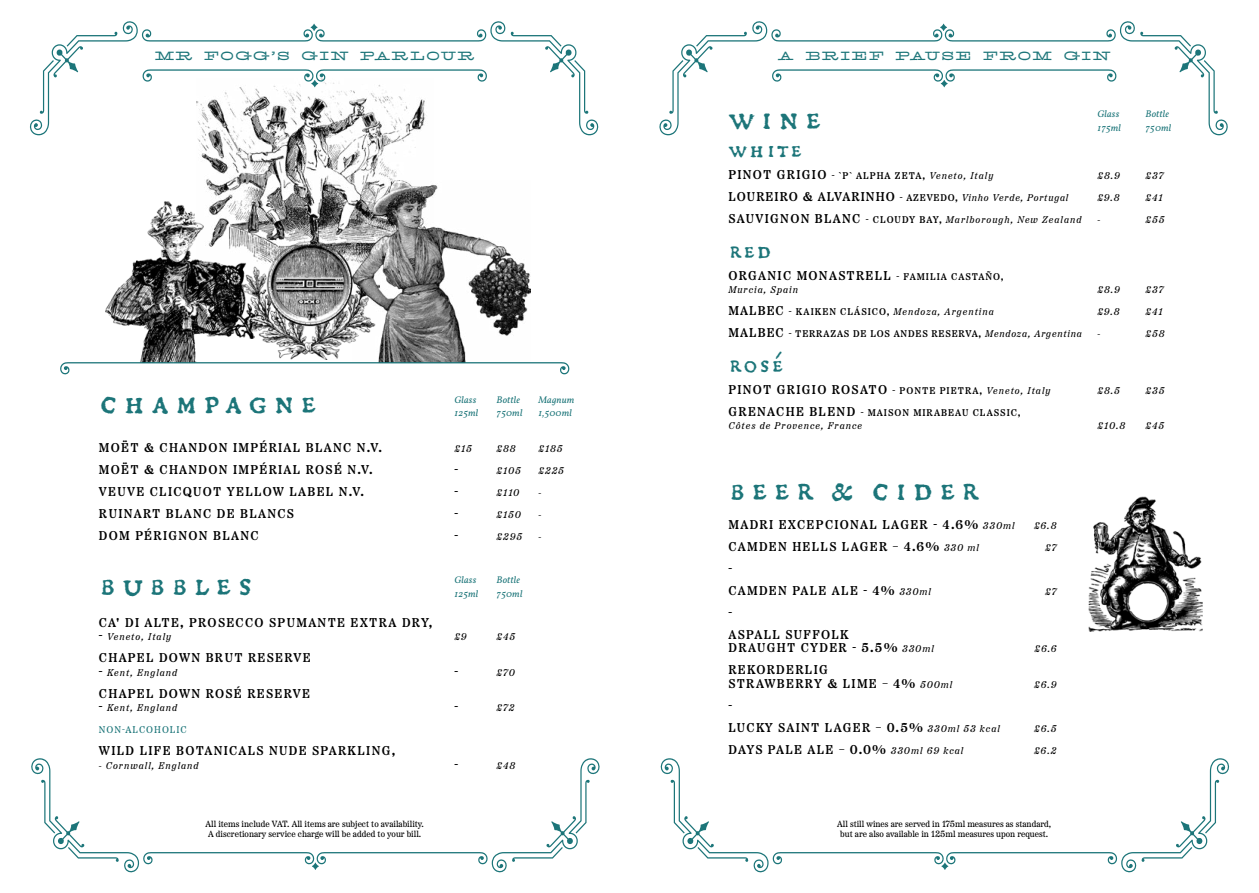
<style>
.page{position:relative;width:1259px;height:893px;background:#fff}
.page>*{position:absolute;margin:0;border:0;box-sizing:border-box;transform-origin:0 0}
.t1{font:40.05px "Gryphius MVB SC";letter-spacing:.105em;color:#1c7579}
.t2{font:28.5px "Gryphius MVB SC";letter-spacing:.02em;color:#1c7579}
.t3{font:15px "Gano Extended WF";letter-spacing:.09em;color:#1c7579}
.t4{font:600 12.75px/22px "Etna";letter-spacing:.1em;color:#000}
.t5{font:italic 9.75px "Etna";letter-spacing:.1em;color:#000}
.t6{font:600 9.75px/13.5px "Etna";letter-spacing:.1em;color:#000}
.t7{font:italic 9.75px "Vollkorn";letter-spacing:.02em;color:#1c7579}
.t8{font:600 9.75px "Etna";letter-spacing:.08em;color:#000}
.t9{font:italic 9.75px "Etna";letter-spacing:.08em;color:#000}
.t10{font:9.75px "Etna";letter-spacing:.1em;color:#1c7579}
.t11{font:9px/10.5px "Etna";color:#000;text-align:center}
.s1{font-weight:600;font-style:normal;font-size:12.75px}
.s2{font-size:12.75px}
.s3{font-weight:400;font-style:italic}
.s4{font-weight:600;font-style:normal}
.s5{font-size:9.75px}
.s6{font-weight:400;font-style:italic;font-size:9.75px}
</style>
<div class="page">
<svg style="left:660px;top:758px;width:569px;height:115px"></svg>
<svg style="left:31px;top:758px;width:569px;height:115px"></svg>
<img style="left:197px;top:135px;width:219px;height:111px">
<img style="left:240px;top:263px;width:1px;height:75px">
<img style="left:241px;top:241px;width:111px;height:119px">
<img style="left:106px;top:201px;width:134px;height:161px">
<img style="left:1088px;top:496px;width:114px;height:135px">
<img style="left:352px;top:180px;width:179px;height:182px">
<svg style="left:30px;top:21px;width:569px;height:114px"></svg>
<svg style="left:659px;top:21px;width:569px;height:114px"></svg>
<svg style="left:60px;top:362px;width:509px;height:13px"></svg>
<p class="t3" style="left:155px;top:48px;width:322px">MR FOGG’S GIN PARLOUR</p>
<p class="t3" style="left:778px;top:48px;width:334px">A BRIEF PAUSE FROM GIN</p>
<h1 class="t1" style="left:99px;top:380px;width:220px">champagne</h1>
<p class="t7" style="left:454px;top:392px;width:23px">Glass</p>
<p class="t7" style="left:496px;top:392px;width:25px">Bottle</p>
<p class="t7" style="left:538px;top:392px;width:37px">Magnum</p>
<p class="t7" style="left:454px;top:406px;width:25px">125ml</p>
<p class="t7" style="left:496px;top:406px;width:27px">750ml</p>
<p class="t7" style="left:538px;top:406px;width:35px">1,500ml</p>
<p class="t4" style="left:99px;top:435px;width:284px">MOËT &amp; CHANDON IMPÉRIAL BLANC N.V.</p>
<p class="t5" style="left:454px;top:441px;width:19px">£15</p>
<p class="t5" style="left:496px;top:441px;width:21px">£88</p>
<p class="t5" style="left:538px;top:441px;width:25px">£185</p>
<p class="t4" style="left:99px;top:457px;width:275px">MOËT &amp; CHANDON IMPÉRIAL ROSÉ N.V.</p>
<p class="t4" style="left:454px;top:457px;width:5px">-</p>
<p class="t5" style="left:496px;top:463px;width:26px">£105</p>
<p class="t5" style="left:538px;top:463px;width:27px">£225</p>
<p class="t4" style="left:99px;top:479px;width:267px">VEUVE CLICQUOT YELLOW LABEL N.V.</p>
<p class="t4" style="left:454px;top:479px;width:5px">-</p>
<p class="t5" style="left:496px;top:485px;width:24px">£110</p>
<p class="t5" style="left:538px;top:485px;width:4px">-</p>
<p class="t4" style="left:99px;top:501px;width:197px">RUINART BLANC DE BLANCS</p>
<p class="t4" style="left:454px;top:501px;width:5px">-</p>
<p class="t5" style="left:496px;top:507px;width:26px">£150</p>
<p class="t5" style="left:538px;top:507px;width:4px">-</p>
<p class="t4" style="left:99px;top:523px;width:161px">DOM PÉRIGNON BLANC</p>
<p class="t4" style="left:454px;top:523px;width:5px">-</p>
<p class="t5" style="left:496px;top:529px;width:27px">£295</p>
<p class="t5" style="left:538px;top:529px;width:4px">-</p>
<h1 class="t1" style="left:99px;top:561px;width:156px">bubbles</h1>
<p class="t7" style="left:454px;top:573px;width:23px">Glass</p>
<p class="t7" style="left:496px;top:573px;width:25px">Bottle</p>
<p class="t7" style="left:454px;top:586px;width:25px">125ml</p>
<p class="t7" style="left:496px;top:586px;width:27px">750ml</p>
<p class="t4" style="left:99px;top:610px;width:335px">CA' DI ALTE, PROSECCO SPUMANTE EXTRA DRY,</p>
<p class="t5" style="left:99px;top:629px;width:74px"><span class="s1">-</span> Veneto, Italy</p>
<p class="t5" style="left:454px;top:629px;width:14px">£9</p>
<p class="t5" style="left:496px;top:629px;width:20px">£45</p>
<p class="t4" style="left:99px;top:646px;width:213px">CHAPEL DOWN BRUT RESERVE</p>
<p class="t5" style="left:99px;top:665px;width:80px"><span class="s1">-</span> Kent, England</p>
<p class="t4" style="left:454px;top:659px;width:5px">-</p>
<p class="t5" style="left:496px;top:665px;width:20px">£70</p>
<p class="t4" style="left:99px;top:681px;width:213px">CHAPEL DOWN ROSÉ RESERVE</p>
<p class="t5" style="left:99px;top:700px;width:80px"><span class="s1">-</span> Kent, England</p>
<p class="t4" style="left:454px;top:695px;width:5px">-</p>
<p class="t5" style="left:496px;top:700px;width:19px">£72</p>
<p class="t10" style="left:99px;top:722px;width:89px">NON-ALCOHOLIC</p>
<p class="t4" style="left:99px;top:739px;width:298px">WILD LIFE BOTANICALS NUDE SPARKLING,</p>
<p class="t5" style="left:99px;top:758px;width:101px">- Cornwall, England</p>
<p class="t4" style="left:454px;top:752px;width:5px">-</p>
<p class="t5" style="left:496px;top:758px;width:20px">£48</p>
<p class="t11" style="left:205px;top:818px;width:220px;text-align:left">All items include VAT. All items are subject to availability.<br>A discretionary service charge will be added to your bill.</p>
<h1 class="t1" style="left:728px;top:95px;width:95px">wine</h1>
<p class="t7" style="left:1097px;top:107px;width:23px">Glass</p>
<p class="t7" style="left:1145px;top:107px;width:25px">Bottle</p>
<p class="t7" style="left:1097px;top:120px;width:25px">175ml</p>
<p class="t7" style="left:1145px;top:120px;width:27px">750ml</p>
<h2 class="t2" style="left:728px;top:133px;width:76px">white</h2>
<p class="t6" style="left:728px;top:168px;width:266px"><span class="s2">PINOT GRIGIO</span> - `P` ALPHA ZETA, <span class="s3">Veneto, Italy</span></p>
<p class="t5" style="left:1097px;top:168px;width:24px">£8.9</p>
<p class="t5" style="left:1145px;top:168px;width:20px">£37</p>
<p class="t9" style="left:728px;top:190px;width:341px"><span class="s1">LOUREIRO &amp; ALVARINHO</span> <span class="s4">- AZEVEDO,</span> Vinho Verde, Portugal</p>
<p class="t5" style="left:1097px;top:190px;width:24px">£9.8</p>
<p class="t5" style="left:1145px;top:190px;width:19px">£41</p>
<p class="t5" style="left:728px;top:212px;width:354px"><span class="s1">SAUVIGNON BLANC</span> <span class="s4">- CLOUDY BAY,</span> Marlborough, New Zealand</p>
<p class="t5" style="left:1097px;top:212px;width:4px">-</p>
<p class="t5" style="left:1145px;top:212px;width:20px">£55</p>
<h2 class="t2" style="left:728px;top:234px;width:45px">red</h2>
<p class="t4" style="left:728px;top:263px;width:276px">ORGANIC MONASTRELL <span class="s5">- FAMILIA CASTAÑO,</span></p>
<p class="t5" style="left:728px;top:282px;width:71px">Murcia, Spain</p>
<p class="t5" style="left:1097px;top:282px;width:24px">£8.9</p>
<p class="t5" style="left:1145px;top:282px;width:20px">£37</p>
<p class="t5" style="left:728px;top:304px;width:267px"><span class="s1">MALBEC</span> <span class="s4">- KAIKEN CLÁSICO,</span> Mendoza, Argentina</p>
<p class="t5" style="left:1097px;top:304px;width:24px">£9.8</p>
<p class="t5" style="left:1145px;top:304px;width:19px">£41</p>
<p class="t8" style="left:728px;top:326px;width:355px"><span class="s2">MALBEC</span> - TERRAZAS DE LOS ANDES RESERVA, <span class="s3">Mendoza, Argentina</span></p>
<p class="t5" style="left:1097px;top:326px;width:4px">-</p>
<p class="t5" style="left:1145px;top:326px;width:20px">£58</p>
<h2 class="t2" style="left:728px;top:348px;width:57px">rosé</h2>
<p class="t4" style="left:728px;top:377px;width:323px">PINOT GRIGIO ROSATO <span class="s5">- PONTE PIETRA,</span> <span class="s6">Veneto, Italy</span></p>
<p class="t5" style="left:1097px;top:383px;width:24px">£8.5</p>
<p class="t5" style="left:1145px;top:383px;width:20px">£35</p>
<p class="t6" style="left:728px;top:405px;width:294px"><span class="s2">GRENACHE BLEND</span> - MAISON MIRABEAU CLASSIC,<br><span class="s3">Côtes de Provence, France</span></p>
<p class="t5" style="left:1097px;top:419px;width:29px">£10.8</p>
<p class="t5" style="left:1145px;top:419px;width:20px">£45</p>
<h1 class="t1" style="left:728px;top:466px;width:253px">beer &amp; cider</h1>
<p class="t4" style="left:728px;top:512px;width:288px">MADRI EXCEPCIONAL LAGER - 4.6% <span class="s6">330ml</span></p>
<p class="t5" style="left:1034px;top:518px;width:24px">£6.8</p>
<p class="t4" style="left:728px;top:534px;width:252px">CAMDEN HELLS LAGER – 4.6% <span class="s6">330 ml</span></p>
<p class="t5" style="left:1045px;top:540px;width:13px">£7</p>
<p class="t4" style="left:728px;top:556px;width:204px">-<br>CAMDEN PALE ALE - 4% <span class="s6">330ml</span></p>
<p class="t5" style="left:1045px;top:584px;width:13px">£7</p>
<p class="t4" style="left:728px;top:600px;width:122px">-<br>ASPALL SUFFOLK</p>
<p class="t4" style="left:728px;top:636px;width:207px">DRAUGHT CYDER - 5.5% <span class="s6">330ml</span></p>
<p class="t5" style="left:1034px;top:641px;width:23px">£6.6</p>
<p class="t4" style="left:728px;top:662px;width:225px;line-height:13.5px">REKORDERLIG<br>STRAWBERRY &amp; LIME – 4% <span class="s6">500ml</span></p>
<p class="t5" style="left:1034px;top:677px;width:24px">£6.9</p>
<p class="t4" style="left:728px;top:693px;width:273px">-<br>LUCKY SAINT LAGER – 0.5% <span class="s6">330ml 53 kcal</span></p>
<p class="t5" style="left:1034px;top:721px;width:24px">£6.5</p>
<p class="t4" style="left:728px;top:737px;width:236px">DAYS PALE ALE – 0.0% <span class="s6">330ml 69 kcal</span></p>
<p class="t5" style="left:1034px;top:743px;width:24px">£6.2</p>
<p class="t11" style="left:837px;top:818px;width:216px">All still wines are served in 175ml measures as standard, but are also available in 125ml measures upon request.</p>
</div>
